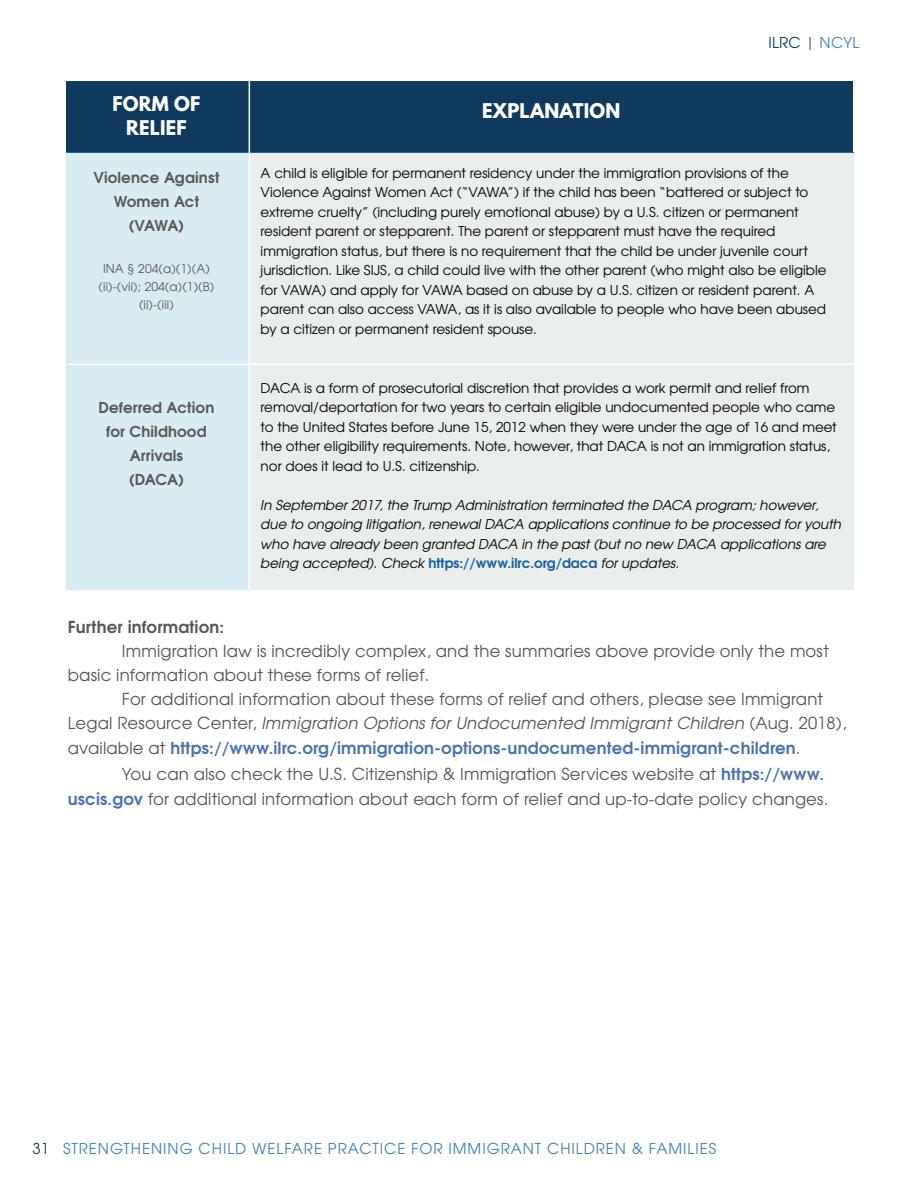
<style>
.page{position:relative;width:918px;height:1188px;background:#fff}
.page>*{position:absolute;margin:0;border:0;box-sizing:border-box;transform-origin:0 0}
.t1{font:700 18px/24px "League Spartan";letter-spacing:.01em;color:#fff;text-align:center}
.t2{font:16.5px/24px "Te X Gyre Adventor";letter-spacing:.01em;color:#57585a}
.t3{font:700 16.5px "Te X Gyre Adventor";letter-spacing:.01em;color:#4d72ac}
.t4{font:700 16.5px "Te X Gyre Adventor";letter-spacing:.01em;color:#57585a}
.t5{font:700 15px/24px "Te X Gyre Adventor";letter-spacing:.01em;color:#57585a;text-align:center}
.t6{font:15px "Te X Gyre Adventor";letter-spacing:.065em;color:#4582b7}
.t7{font:15px "Te X Gyre Adventor";letter-spacing:.01em;color:#103a5d}
.t8{font:13.5px/19.5px "Te X Gyre Adventor";color:#040503}
.t9{font:italic 13.5px/19.5px "Te X Gyre Adventor";color:#040503}
.t10{font:12px/18px "Te X Gyre Adventor";letter-spacing:.01em;color:#57585a;text-align:center}
.s1{color:#57585a}
.s2{color:#4683b5}
.s3{font-weight:700;font-style:normal;color:#175d9e}
.s4{font-style:italic}
.s5{font-weight:400;color:#57585a}
.s6{font-weight:700;color:#4d72ac}
</style>
<div class="page">
<div style="left:67px;top:81px;width:786px;height:71px;background:#103a5d"></div>
<div style="left:249px;top:152px;width:605px;height:438px;background:#e9edeb"></div>
<div style="left:67px;top:152px;width:182px;height:438px;background:#daecf3"></div>
<hr style="left:66px;top:152px;width:788px;height:1px;background:#0b5893">
<hr style="left:68px;top:364px;width:787px;height:1px;background:#fff">
<hr style="left:249px;top:81px;width:1px;height:509px;background:#fff">
<p class="t7" style="left:769px;top:31px;width:92px">ILRC <span class="s1">|</span> <span class="s2">NCYL</span></p>
<h1 class="t1" style="left:112px;top:91px;width:89px">FORM OF<br>RELIEF</h1>
<h1 class="t1" style="left:482px;top:98px;width:140px">EXPLANATION</h1>
<p class="t5" style="left:93px;top:164px;width:128px">Violence Against<br>Women Act (VAWA)</p>
<p class="t10" style="left:99px;top:259px;width:117px">INA § 204(a)(1)(A) (ii)-(vii); 204(a)(1)(B) (ii)-(iii)</p>
<p class="t8" style="left:261px;top:162px;width:567px">A child is eligible for permanent residency under the immigration provisions of the Violence Against Women Act (“VAWA”) if the child has been “battered or subject to extreme cruelty” (including purely emotional abuse) by a U.S. citizen or permanent resident parent or stepparent. The parent or stepparent must have the required immigration status, but there is no requirement that the child be under juvenile court jurisdiction. Like SIJS, a child could live with the other parent (who might also be eligible for VAWA) and apply for VAWA based on abuse by a U.S. citizen or resident parent. A parent can also access VAWA, as it is also available to people who have been abused by a citizen or permanent resident spouse.</p>
<p class="t5" style="left:99px;top:394px;width:117px">Deferred Action for Childhood<br>Arrivals<br>(DACA)</p>
<p class="t8" style="left:261px;top:377px;width:578px">DACA is a form of prosecutorial discretion that provides a work permit and relief from removal/deportation for two years to certain eligible undocumented people who came to the United States before June 15, 2012 when they were under the age of 16 and meet the other eligibility requirements. Note, however, that DACA is not an immigration status, nor does it lead to U.S. citizenship.</p>
<p class="t9" style="left:261px;top:494px;width:582px">In September 2017, the Trump Administration terminated the DACA program; however, due to ongoing litigation, renewal DACA applications continue to be processed for youth who have already been granted DACA in the past (but no new DACA applications are being accepted). Check <span class="s3">https://www.ilrc.org/daca</span> for updates.</p>
<p class="t4" style="left:68px;top:612px;width:158px">Further information:</p>
<p class="t2" style="left:68px;top:638px;width:763px;text-indent:54px">Immigration law is incredibly complex, and the summaries above provide only the most basic information about these forms of relief.</p>
<p class="t2" style="left:68px;top:686px;width:780px;text-indent:54px">For additional information about these forms of relief and others, please see Immigrant<br>Legal Resource Center, <span class="s4">Immigration Options for Undocumented Immigrant Children</span> (Aug. 2018),</p>
<p class="t3" style="left:68px;top:734px;width:734px"><span class="s5">available at</span> https://www.ilrc.org/immigration-options-undocumented-immigrant-children<span class="s5">.</span></p>
<p class="t2" style="left:122px;top:761px;width:704px">You can also check the U.S. Citizenship &amp; Immigration Services website at <span class="s6">https://www.</span></p>
<p class="t2" style="left:68px;top:786px;width:762px"><span class="s6">uscis.gov</span> for additional information about each form of relief and up-to-date policy changes.</p>
<p class="t7" style="left:32px;top:1136px;width:18px">31</p>
<p class="t6" style="left:63px;top:1136px;width:655px">STRENGTHENING CHILD WELFARE PRACTICE FOR IMMIGRANT CHILDREN &amp; FAMILIES</p>
</div>
